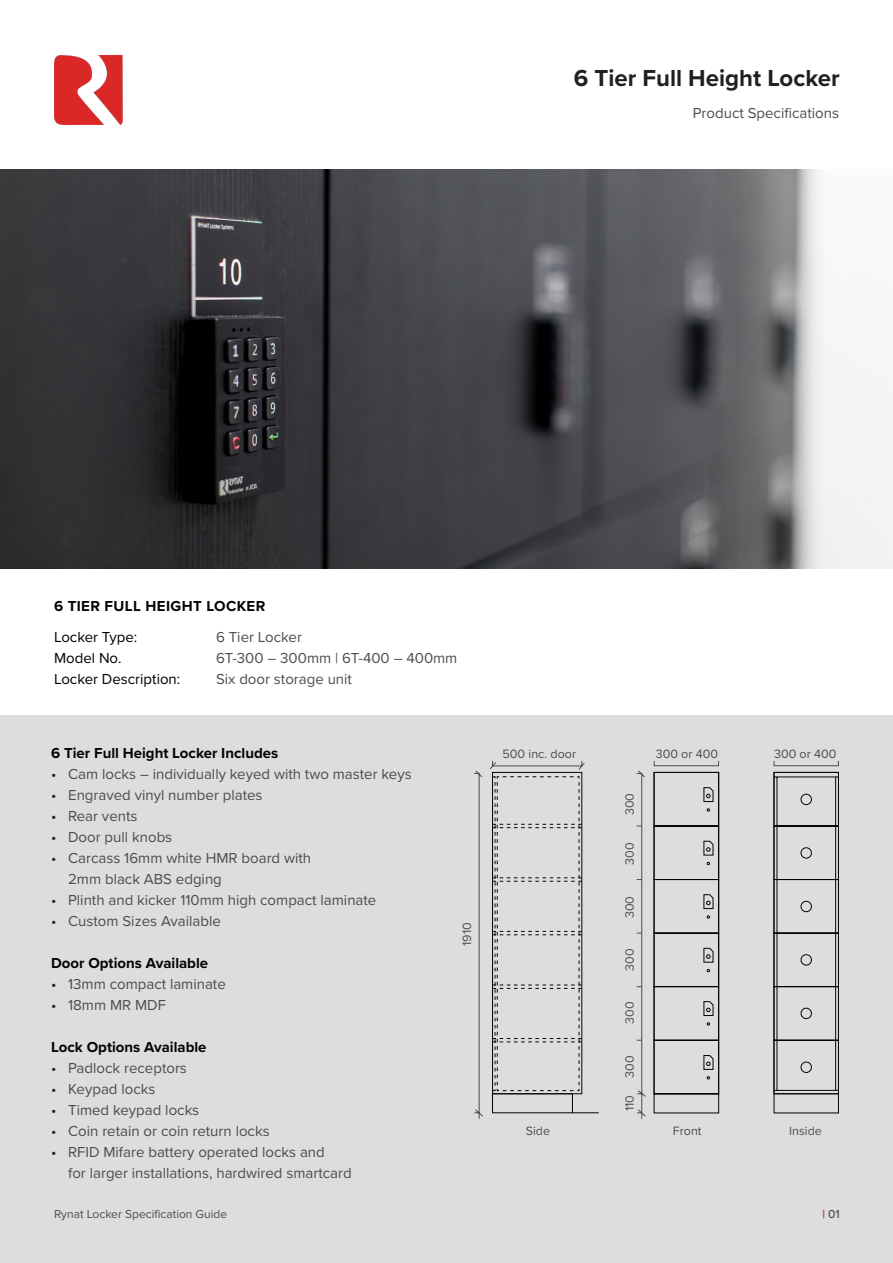
<style>
.page{position:relative;width:893px;height:1263px;background:#fff}
.page>*{position:absolute;margin:0;border:0;box-sizing:border-box;transform-origin:0 0}
.t1{font:700 24px "Proxima Nova";color:#231f20}
.t2{font:15px/21px "Proxima Nova";color:#4b4c4d}
.t3{font:700 15px "Proxima Nova";color:#040503}
.t4{font:15px "Proxima Nova";color:#4d4d4f}
.t5{font:15px "Proxima Nova";color:#000}
.t6{font:700 15px "Proxima Nova";letter-spacing:.025em;color:#040503}
.t7{font:15px "Proxima Nova";color:#4d4c4f}
.t8{font:12.45px "Proxima Nova";color:#4d4d4f}
.t9{font:12px "Proxima Nova";color:#4b4c4d}
.t10{font:500 12px "Proxima Nova";color:#4b4c4d}
.s1{color:#231f20}
.s2{font-weight:700;color:#da2926}
</style>
<div class="page">
<div style="left:0;top:716px;width:893px;height:547px;background:#dcdddf"></div>
<img style="left:54px;top:55px;width:69px;height:70px">
<svg style="left:653px;top:1095px;width:186px;height:19px"></svg>
<div style="left:774px;top:760px;width:65px;height:6px;border:1px solid #4d4d4f"></div>
<div style="left:654px;top:760px;width:65px;height:6px;border:1px solid #4d4d4f"></div>
<svg style="left:653px;top:771px;width:186px;height:324px"></svg>
<svg style="left:474px;top:760px;width:125px;height:359px"></svg>
<svg style="left:636px;top:770px;width:10px;height:349px"></svg>
<img style="left:0;top:170px;width:893px;height:398px">
<p class="t1" style="left:574px;top:60px;width:267px">6 Tier Full Height Locker</p>
<p class="t7" style="left:693px;top:102px;width:148px">Product Specifications</p>
<p class="t6" style="left:54px;top:594px;width:213px">6 TIER FULL HEIGHT LOCKER</p>
<p class="t5" style="left:54px;top:626px;width:85px">Locker Type:</p>
<p class="t4" style="left:216px;top:626px;width:88px">6 Tier Locker</p>
<p class="t5" style="left:54px;top:647px;width:69px">Model No.</p>
<p class="t4" style="left:216px;top:647px;width:243px">6T-300 – 300mm | 6T-400 – 400mm</p>
<p class="t5" style="left:54px;top:668px;width:128px">Locker Description:</p>
<p class="t4" style="left:216px;top:668px;width:137px">Six door storage unit</p>
<p class="t3" style="left:51px;top:741px;width:229px">6 Tier Full Height Locker Includes</p>
<p class="t2" style="left:51px;top:762px;width:362px"><span class="s1">•</span> Cam locks – individually keyed with two master keys</p>
<p class="t2" style="left:51px;top:783px;width:213px"><span class="s1">•</span> Engraved vinyl number plates</p>
<p class="t2" style="left:51px;top:804px;width:88px"><span class="s1">•</span> Rear vents</p>
<p class="t2" style="left:51px;top:825px;width:123px"><span class="s1">•</span> Door pull knobs</p>
<p class="t2" style="left:68px;top:846px;width:245px;text-indent:-17px"><span class="s1">•</span> Carcass 16mm white HMR board with<br>2mm black ABS edging</p>
<p class="t2" style="left:51px;top:888px;width:327px"><span class="s1">•</span> Plinth and kicker 110mm high compact laminate</p>
<p class="t2" style="left:51px;top:909px;width:171px"><span class="s1">•</span> Custom Sizes Available</p>
<p class="t3" style="left:51px;top:951px;width:159px">Door Options Available</p>
<p class="t2" style="left:51px;top:972px;width:176px"><span class="s1">•</span> 13mm compact laminate</p>
<p class="t2" style="left:51px;top:993px;width:116px"><span class="s1">•</span> 18mm MR MDF</p>
<p class="t3" style="left:51px;top:1035px;width:157px">Lock Options Available</p>
<p class="t2" style="left:51px;top:1056px;width:137px"><span class="s1">•</span> Padlock receptors</p>
<p class="t2" style="left:51px;top:1077px;width:106px"><span class="s1">•</span> Keypad locks</p>
<p class="t2" style="left:51px;top:1098px;width:150px"><span class="s1">•</span> Timed keypad locks</p>
<p class="t2" style="left:51px;top:1119px;width:220px"><span class="s1">•</span> Coin retain or coin return locks</p>
<p class="t2" style="left:68px;top:1140px;width:285px;text-indent:-17px"><span class="s1">•</span> RFID Mifare battery operated locks and<br>for larger installations, hardwired smartcard</p>
<p class="t8" style="left:458px;top:946px;width:25px;rotate:-90deg">1910</p>
<p class="t8" style="left:503px;top:744px;width:75px">500 inc. door</p>
<p class="t8" style="left:656px;top:744px;width:64px">300 or 400</p>
<p class="t8" style="left:620px;top:815px;width:24px;rotate:-90deg">300</p>
<p class="t8" style="left:620px;top:865px;width:24px;rotate:-90deg">300</p>
<p class="t8" style="left:620px;top:918px;width:24px;rotate:-90deg">300</p>
<p class="t8" style="left:620px;top:970px;width:24px;rotate:-90deg">300</p>
<p class="t8" style="left:620px;top:1024px;width:24px;rotate:-90deg">300</p>
<p class="t8" style="left:620px;top:1078px;width:24px;rotate:-90deg">300</p>
<p class="t8" style="left:620px;top:1111px;width:18px;rotate:-90deg">110</p>
<p class="t8" style="left:774px;top:744px;width:64px">300 or 400</p>
<p class="t8" style="left:526px;top:1121px;width:26px">Side</p>
<p class="t8" style="left:673px;top:1121px;width:30px">Front</p>
<p class="t8" style="left:789px;top:1121px;width:34px">Inside</p>
<p class="t9" style="left:54px;top:1205px;width:175px">Rynat Locker Specification Guide</p>
<p class="t10" style="left:822px;top:1205px;width:19px"><span class="s2">|</span> 01</p>
</div>
